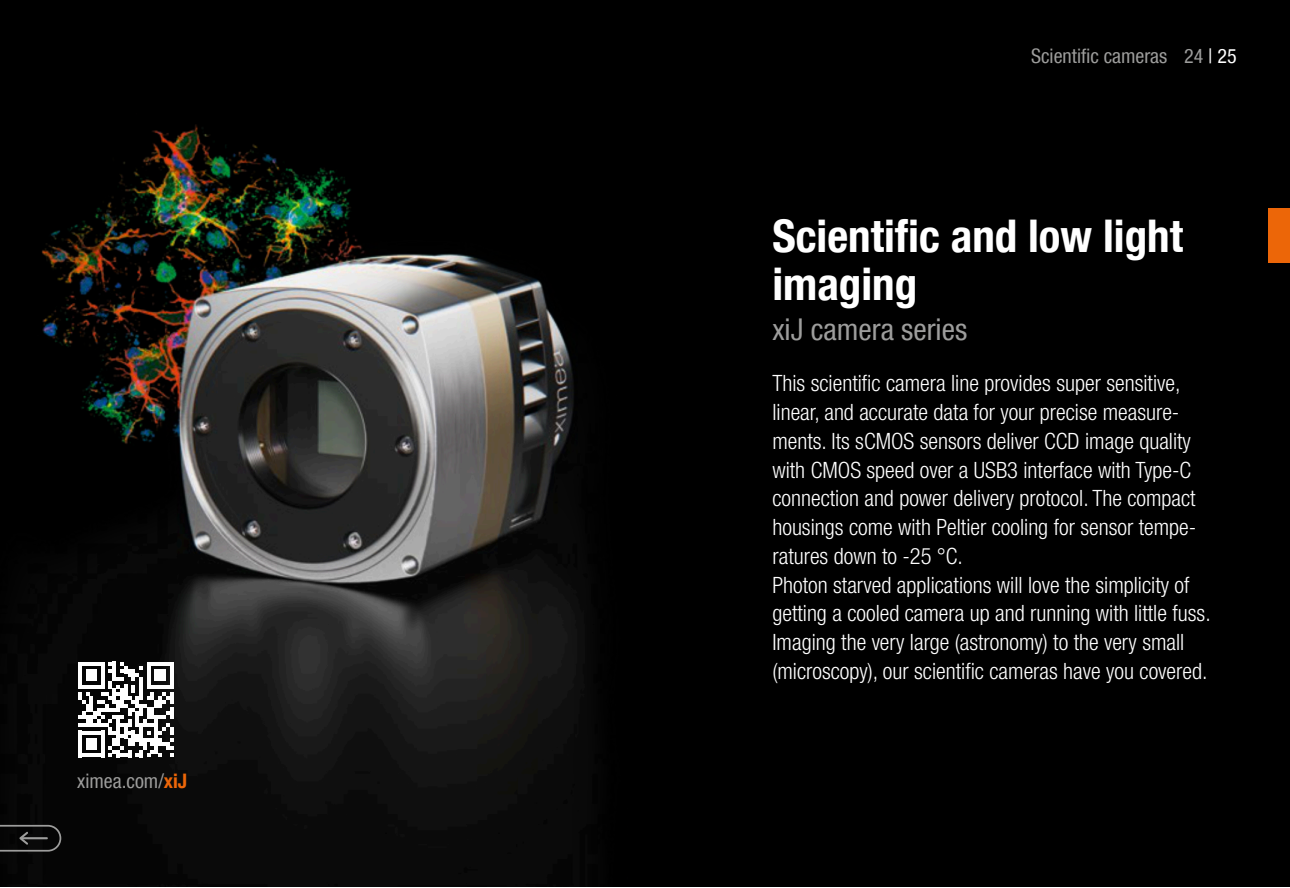
<style>
.page{position:relative;width:1290px;height:888px;background:#fff}
.page>*{position:absolute;margin:0;border:0;box-sizing:border-box;transform-origin:0 0}
.t1{font:700 condensed 45px/47.5px "Helvetica Neue LT Com";color:#fff}
.t2{font:condensed 30px "Helvetica Neue LT Com";color:#9d9d9c}
.t3{font:300 condensed 22.5px/28.8px "Helvetica Neue LT Com";color:#fff}
.t4{font:condensed 20px "Helvetica Neue LT Com";color:#9d9d9c}
.t5{font:condensed 20px "Helvetica Neue LT Com";color:#fff}
.s1{font-weight:700;color:#ec6608}
.s2{color:#9d9d9c}
</style>
<div class="page">
<div style="left:645px;top:1px;width:645px;height:885px;background:#000"></div>
<div style="left:0;top:1px;width:645px;height:885px;background:#000"></div>
<img style="left:0;top:124px;width:585px;height:728px">
<svg style="left:78px;top:661px;width:95px;height:96px"></svg>
<div style="left:1269px;top:209px;width:21px;height:54px;background:#ec6608"></div>
<svg style="left:0;top:824px;width:61px;height:27px"></svg>
<p class="t4" style="left:77px;top:773px;width:111px">ximea.com/<span class="s1">xiJ</span></p>
<p class="t4" style="left:1031px;top:49px;width:138px">Scientific cameras</p>
<p class="t5" style="left:1184px;top:49px;width:54px"><span class="s2">24</span> | 25</p>
<h1 class="t1" style="left:772px;top:219px;width:412px">Scientific and low light imaging</h1>
<h2 class="t2" style="left:772px;top:318px;width:196px">xiJ camera series</h2>
<p class="t3" style="left:772px;top:372px;width:440px">This scientific camera line provides super sensitive, linear, and accurate data for your precise measure&shy;ments. Its sCMOS sensors deliver CCD image quality with CMOS speed over a USB3 interface with Type-C connection and power delivery protocol. The compact housings come with Peltier cooling for sensor tempe&shy;ratures down to -25 °C.<br>Photon starved applications will love the simplicity of getting a cooled camera up and running with little fuss.<br>Imaging the very large (astronomy) to the very small (microscopy), our scientific cameras have you covered.</p>
</div>
